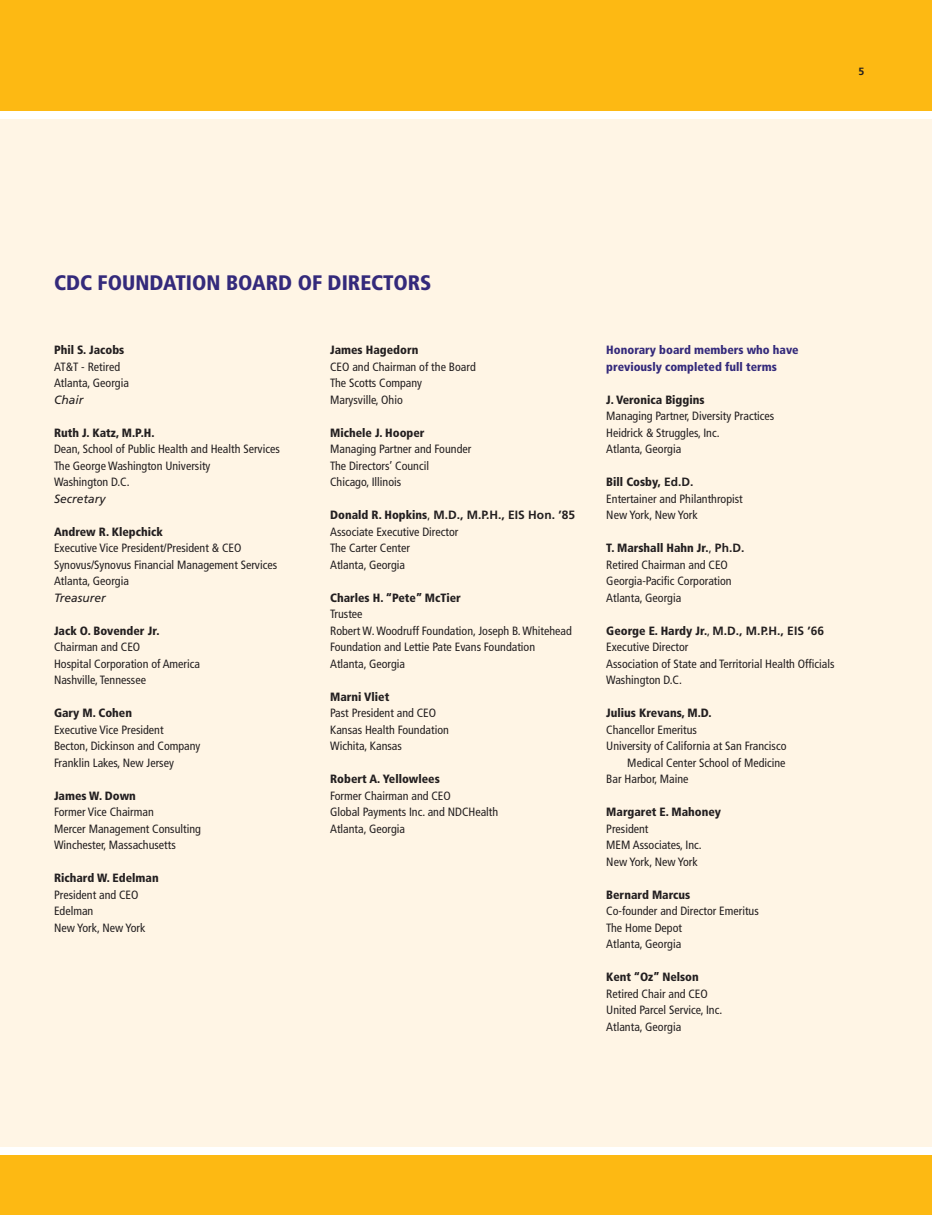
<style>
.page{position:relative;width:932px;height:1215px;background:#fff}
.page>*{position:absolute;margin:0;border:0;box-sizing:border-box;transform-origin:0 0}
.t1{font:900 condensed 21px "Frutiger LT Std";color:#342a7b}
.t2{font:condensed 12px/16.5px "Frutiger LT Std";color:#231f20}
.t3{font:900 condensed 12px "Frutiger LT Std";color:#231f20}
.t4{font:900 condensed 12px/16.5px "Frutiger LT Std";color:#342a7b}
.t5{font:italic 12px "Frutiger LT Std";color:#231f20}
.s1{font-weight:900}
.s2{font-weight:700;font-stretch:normal}
</style>
<div class="page">
<div style="left:0;top:0;width:932px;height:112px;background:#fdb913"></div>
<div style="left:0;top:116px;width:932px;height:1038px;background:#fff5e5"></div>
<div style="left:0;top:1150px;width:932px;height:65px;background:#fdb913"></div>
<div style="left:0;top:1148px;width:932px;height:7px;background:#fff"></div>
<div style="left:0;top:111px;width:932px;height:7px;background:#fff"></div>
<h1 class="t1" style="left:54px;top:270px;width:199px">CDC Foundation Board</h1>
<h1 class="t1" style="left:298px;top:270px;width:63px">of Directors</h1>
<p class="t3" style="left:54px;top:343px;width:72px">Phil S. Jacobs</p>
<p class="t2" style="left:54px;top:358px;width:76px">AT&amp;T - Retired<br>Atlanta, Georgia</p>
<p class="t5" style="left:54px;top:392px;width:31px">Chair</p>
<p class="t3" style="left:54px;top:425px;width:102px">Ruth J. Katz, M.P.H.</p>
<p class="t2" style="left:54px;top:441px;width:227px">Dean, School of Public Health and Health Services<br>The George Washington University<br>Washington D.C.</p>
<p class="t5" style="left:54px;top:491px;width:53px">Secretary</p>
<p class="t3" style="left:54px;top:524px;width:110px">Andrew R. Klepchick</p>
<p class="t2" style="left:54px;top:540px;width:225px">Executive Vice President/President &amp; CEO<br>Synovus/Synovus Financial Management Services<br>Atlanta, Georgia</p>
<p class="t5" style="left:54px;top:590px;width:53px">Treasurer</p>
<p class="t3" style="left:54px;top:623px;width:107px">Jack O. Bovender Jr.</p>
<p class="t2" style="left:54px;top:639px;width:147px">Chairman and CEO<br>Hospital Corporation of America<br>Nashville, Tennessee</p>
<p class="t3" style="left:54px;top:706px;width:80px">Gary M. Cohen</p>
<p class="t2" style="left:54px;top:721px;width:148px">Executive Vice President<br>Becton, Dickinson and Company<br>Franklin Lakes, New Jersey</p>
<p class="t3" style="left:54px;top:788px;width:83px">James W. Down</p>
<p class="t2" style="left:54px;top:804px;width:148px">Former Vice Chairman<br>Mercer Management Consulting<br>Winchester, Massachusetts</p>
<p class="t3" style="left:54px;top:871px;width:106px">Richard W. Edelman</p>
<p class="t2" style="left:54px;top:886px;width:93px">President and CEO<br>Edelman<br>New York, New York</p>
<p class="t3" style="left:330px;top:343px;width:90px">James Hagedorn</p>
<p class="t2" style="left:330px;top:358px;width:147px">CEO and Chairman of the Board<br>The Scotts Company<br>Marysville, Ohio</p>
<p class="t3" style="left:330px;top:425px;width:96px">Michele J. Hooper</p>
<p class="t2" style="left:330px;top:441px;width:143px">Managing Partner and Founder<br>The Directors’ Council<br>Chicago, Illinois</p>
<p class="t2" style="left:330px;top:507px;width:246px"><span class="s1">Donald R. Hopkins</span>, <span class="s2">M.D., M.P.H., EIS Hon. ’85<br></span>Associate Executive Director<br>The Carter Center<br>Atlanta, Georgia</p>
<p class="t3" style="left:330px;top:590px;width:132px">Charles H. “Pete” McTier</p>
<p class="t2" style="left:330px;top:606px;width:243px">Trustee<br>Robert W. Woodruff Foundation, Joseph B. Whitehead<br>Foundation and Lettie Pate Evans Foundation<br>Atlanta, Georgia</p>
<p class="t3" style="left:330px;top:689px;width:61px">Marni Vliet</p>
<p class="t2" style="left:330px;top:705px;width:120px">Past President and CEO<br>Kansas Health Foundation<br>Wichita, Kansas</p>
<p class="t3" style="left:330px;top:772px;width:111px">Robert A. Yellowlees</p>
<p class="t2" style="left:330px;top:787px;width:169px">Former Chairman and CEO<br>Global Payments Inc. and NDCHealth<br>Atlanta, Georgia</p>
<p class="t4" style="left:606px;top:342px;width:194px">Honorary board members who have previously completed full terms</p>
<p class="t3" style="left:606px;top:392px;width:100px">J. Veronica Biggins</p>
<p class="t2" style="left:606px;top:408px;width:169px">Managing Partner, Diversity Practices<br>Heidrick &amp; Struggles, Inc.<br>Atlanta, Georgia</p>
<p class="t2" style="left:606px;top:474px;width:138px"><span class="s1">Bill Cosby,</span> <span class="s2">Ed.D.<br></span>Entertainer and Philanthropist<br>New York, New York</p>
<p class="t2" style="left:606px;top:540px;width:139px"><span class="s1">T. Marshall Hahn Jr.</span>, <span class="s2">Ph.D.<br></span>Retired Chairman and CEO<br>Georgia-Pacific Corporation<br>Atlanta, Georgia</p>
<p class="t2" style="left:606px;top:622px;width:230px"><span class="s1">George E. Hardy Jr.</span>, <span class="s2">M.D., M.P.H., EIS ’66<br></span>Executive Director<br>Association of State and Territorial Health Officials Washington D.C.</p>
<p class="t3" style="left:606px;top:706px;width:107px">Julius Krevans, M.D.</p>
<p class="t2" style="left:606px;top:721px;width:92px">Chancellor Emeritus</p>
<p class="t2" style="left:606px;top:738px;width:182px">University of California at San Francisco</p>
<p class="t2" style="left:627px;top:754px;width:160px">Medical Center School of Medicine</p>
<p class="t2" style="left:606px;top:771px;width:84px">Bar Harbor, Maine</p>
<p class="t3" style="left:606px;top:805px;width:116px">Margaret E. Mahoney</p>
<p class="t2" style="left:606px;top:820px;width:97px">President<br>MEM Associates, Inc.<br>New York, New York</p>
<p class="t3" style="left:606px;top:887px;width:85px">Bernard Marcus</p>
<p class="t2" style="left:606px;top:903px;width:154px">Co-founder and Director Emeritus<br>The Home Depot<br>Atlanta, Georgia</p>
<p class="t3" style="left:606px;top:970px;width:94px">Kent “Oz” Nelson</p>
<p class="t2" style="left:606px;top:985px;width:117px">Retired Chair and CEO<br>United Parcel Service, Inc.<br>Atlanta, Georgia</p>
</div>
